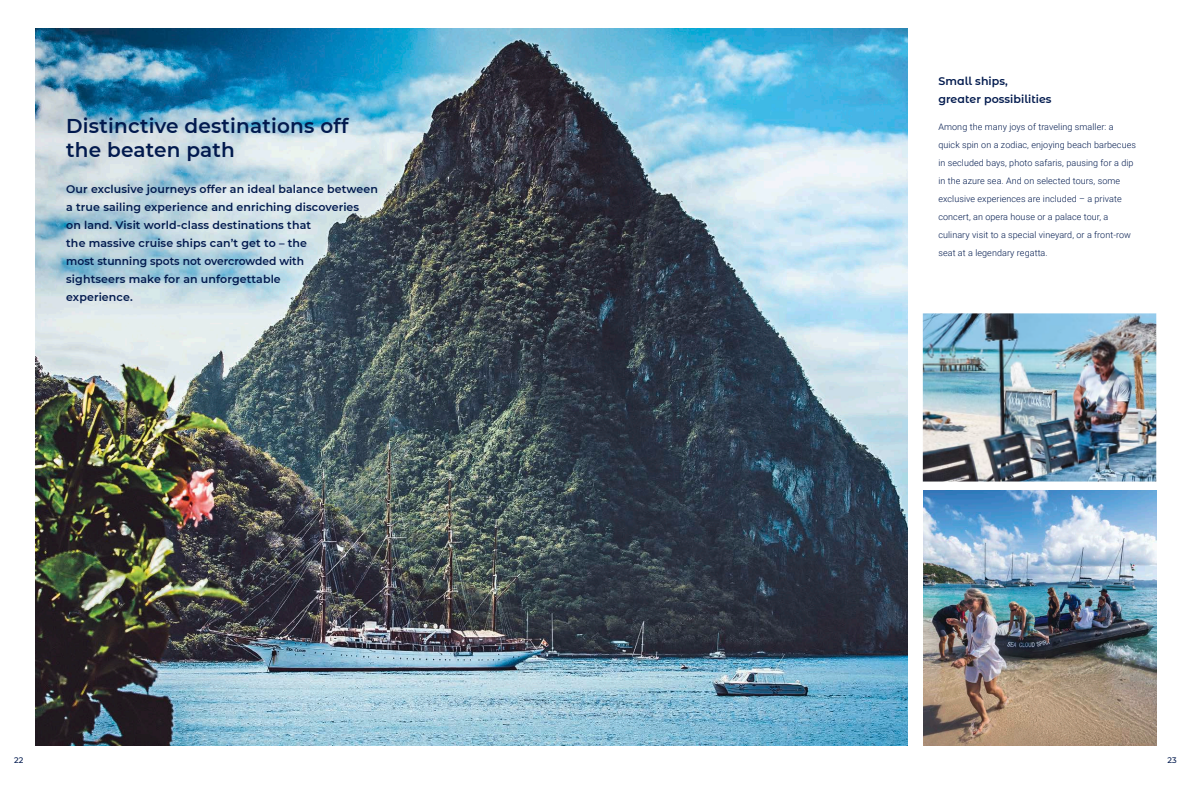
<style>
.page{position:relative;width:1191px;height:791px;background:#fff}
.page>*{position:absolute;margin:0;border:0;box-sizing:border-box;transform-origin:0 0}
.t1{font:600 20px/24px "Montserrat";letter-spacing:.01em;color:#021a4e}
.t2{font:600 11px/18px "Montserrat";letter-spacing:.01em;color:#021a4e}
.t3{font:300 9px/18px "Roboto";letter-spacing:.01em;color:#021a4e}
.t4{font:500 8px "Montserrat";color:#021a4e}
</style>
<div class="page">
<img style="left:35px;top:28px;width:872px;height:717px">
<img style="left:923px;top:490px;width:233px;height:255px">
<img style="left:922px;top:313px;width:234px;height:168px">
<p class="t1" style="left:66px;top:113px;width:284px">Distinctive destinations off the beaten path</p>
<p class="t2" style="left:66px;top:180px;width:313px">Our exclusive journeys offer an ideal balance between a true sailing experience and enriching discoveries<br>on land. Visit world-class destinations that<br>the massive cruise ships can’t get to – the<br>most stunning spots not overcrowded with<br>sightseers make for an unforgettable<br>experience.</p>
<p class="t2" style="left:938px;top:72px;width:71px">Small ships,</p>
<p class="t2" style="left:938px;top:90px;width:115px">greater possibilities</p>
<p class="t3" style="left:938px;top:118px;width:199px">Among the many joys of traveling smaller: a quick spin on a zodiac, enjoying beach barbecues in secluded bays, photo safaris, pausing for a dip in the azure sea. And on selected tours, some exclusive experiences are included – a private concert, an opera house or a palace tour, a culinary visit to a special vineyard, or a front-row seat at a legendary regatta.</p>
<p class="t4" style="left:14px;top:755px;width:11px">22</p>
<p class="t4" style="left:1167px;top:755px;width:11px">23</p>
</div>
